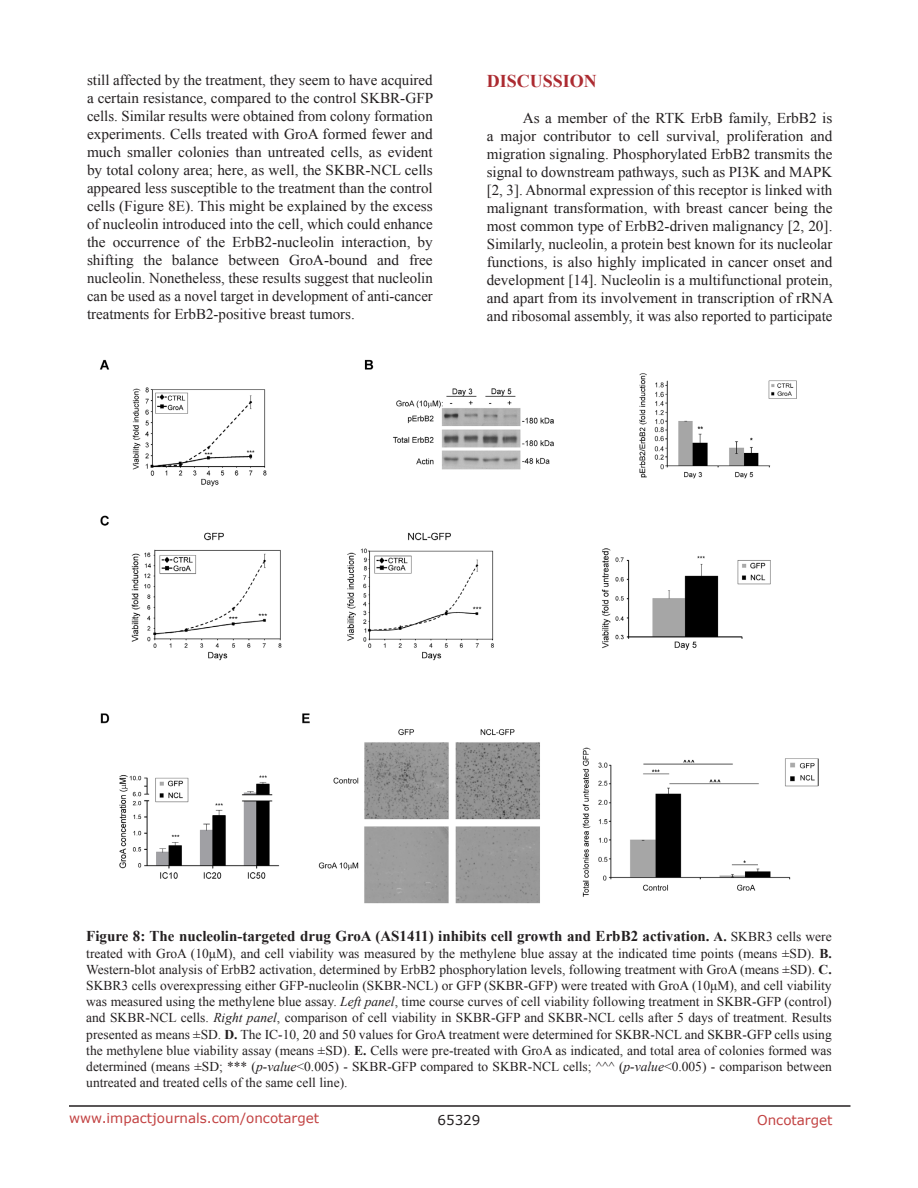
<style>
.page{position:relative;width:918px;height:1188px;background:#fff}
.page>*{position:absolute;margin:0;border:0;box-sizing:border-box;transform-origin:0 0}
.Heading{font:700 18px "Times New Roman";color:#ac2b31}
.BodyText{font:15px/18px "Times New Roman";color:#231f20;text-align:justify}
.figuretext{font:700 15px "Times New Roman";color:#231f20}
.figuretext-2{font:13.5px/16.2px "Times New Roman";color:#231f20;text-align:justify}
.t1{font:13.5px "Verdana";color:#c24141}
.t2{font:13.5px "Verdana";color:#231f20}
.s1{font-size:13.5px}
.s2{font-weight:400;font-size:13.5px}
.s3{font-weight:700}
.s4{font-style:italic}
</style>
<div class="page">
<hr style="left:69px;top:1105px;width:781px;height:2px;background:#231f20">
<img style="left:100px;top:359px;width:718px;height:545px">
<p class="BodyText" style="left:87px;top:71px;width:348px">still affected by the treatment, they seem to have acquired a certain resistance, compared to the control SKBR-GFP cells. Similar results were obtained from colony formation experiments. Cells treated with GroA formed fewer and much smaller colonies than untreated cells, as evident by total colony area; here, as well, the SKBR-NCL cells appeared less susceptible to the treatment than the control cells (Figure 8E). This might be explained by the excess of nucleolin introduced into the cell, which could enhance the occurrence of the ErbB2-nucleolin interaction, by shifting the balance between GroA-bound and free nucleolin. Nonetheless, these results suggest that nucleolin can be used as a novel target in development of anti-cancer treatments for ErbB2-positive breast tumors.</p>
<p class="Heading" style="left:487px;top:69px;width:112px">DISCUSSION</p>
<p class="BodyText" style="left:487px;top:109px;width:348px;text-indent:36px">As a member of the RTK ErbB family, ErbB2 is a major contributor to cell survival, proliferation and migration signaling. Phosphorylated ErbB2 transmits the signal to downstream pathways, such as PI3K and MAPK [2, 3]. Abnormal expression of this receptor is linked with malignant transformation, with breast cancer being the most common type of ErbB2-driven malignancy [2, 20].<br>Similarly, nucleolin, a protein best known for its nucleolar functions, is also highly implicated in cancer onset and development [14]. Nucleolin is a multifunctional protein, and apart from its involvement in transcription of rRNA and ribosomal assembly, it was also reported to participate</p>
<p class="figuretext" style="left:86px;top:926px;width:747px">Figure 8: The nucleolin-targeted drug GroA (AS1411) inhibits cell growth and ErbB2 activation. <span class="s1">A.</span> <span class="s2">SKBR3 cells were</span></p>
<p class="figuretext-2" style="left:86px;top:945px;width:747px">treated with GroA (10μM), and cell viability was measured by the methylene blue assay at the indicated time points (means ±SD). <span class="s3">B.<br></span>Western-blot analysis of ErbB2 activation, determined by ErbB2 phosphorylation levels, following treatment with GroA (means ±SD). <span class="s3">C.<br></span>SKBR3 cells overexpressing either GFP-nucleolin (SKBR-NCL) or GFP (SKBR-GFP) were treated with GroA (10μM), and cell viability was measured using the methylene blue assay. <span class="s4">Left panel</span>, time course curves of cell viability following treatment in SKBR-GFP (control) and SKBR-NCL cells. <span class="s4">Right panel</span>, comparison of cell viability in SKBR-GFP and SKBR-NCL cells after 5 days of treatment. Results presented as means ±SD. <span class="s3">D.</span> The IC-10, 20 and 50 values for GroA treatment were determined for SKBR-NCL and SKBR-GFP cells using the methylene blue viability assay (means ±SD). <span class="s3">E.</span> Cells were pre-treated with GroA as indicated, and total area of colonies formed was determined (means ±SD; *** (<span class="s4">p-value</span>&lt;0.005) - SKBR-GFP compared to SKBR-NCL cells; ^^^ (<span class="s4">p-value</span>&lt;0.005) - comparison between untreated and treated cells of the same cell line).</p>
<p class="t1" style="left:69px;top:1109px;width:252px">www.impactjournals.com/oncotarget</p>
<p class="t2" style="left:438px;top:1111px;width:44px">65329</p>
<p class="t1" style="left:757px;top:1111px;width:77px">Oncotarget</p>
</div>
